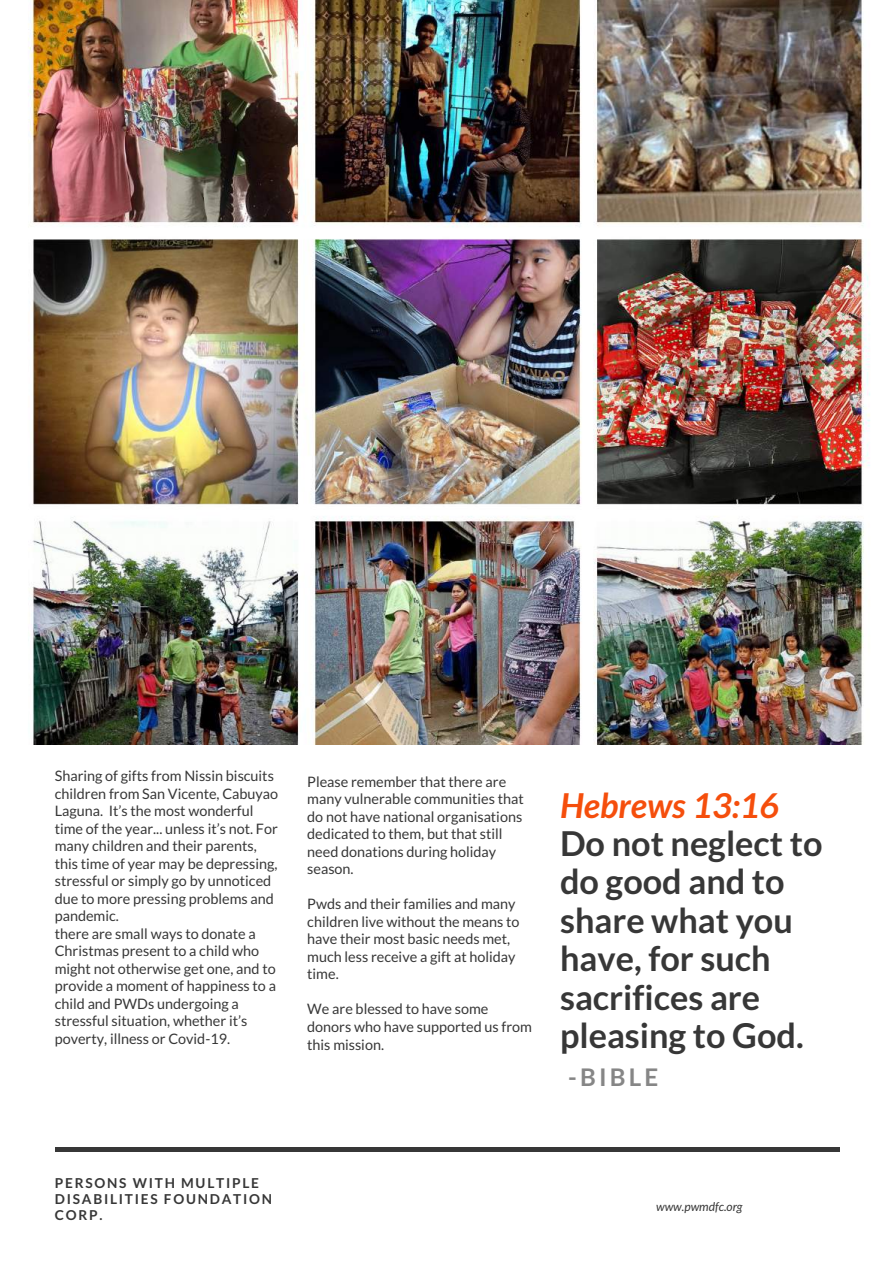
<style>
.page{position:relative;width:894px;height:1264px;background:#fff}
.page>*{position:absolute;margin:0;border:0;box-sizing:border-box;transform-origin:0 0}
.t1{font:700 34.2px/38.4px "Lato";color:#373737}
.t2{font:italic 700 34.2px "Lato";color:#f54e0c}
.t3{font:700 24.3px "Lato";letter-spacing:.13em;color:#868686}
.t4{font:14.4px/17.5px "Lato";color:#373737}
.t5{font:700 13.65px/16.5px "Lato";letter-spacing:.13em;color:#373737}
.t6{font:italic 12.15px "Lato";color:#373737}
</style>
<div class="page">
<img style="left:28px;top:0;width:842px;height:744px">
<div style="left:55px;top:1146px;width:784px;height:5px;background:#373737"></div>
<p class="t4" style="left:55px;top:766px;width:225px">Sharing of gifts from Nissin biscuits children from San Vicente, Cabuyao<br>Laguna. It’s the most wonderful time of the year... unless it’s not. For many children and their parents, this time of year may be depressing, stressful or simply go by unnoticed due to more pressing problems and pandemic.<br>there are small ways to donate a<br>Christmas present to a child who might not otherwise get one, and to provide a moment of happiness to a child and PWDs undergoing a stressful situation, whether it’s poverty, illness or Covid-19.</p>
<p class="t4" style="left:307px;top:772px;width:218px">Please remember that there are many vulnerable communities that do not have national organisations dedicated to them, but that still need donations during holiday season.</p>
<p class="t4" style="left:307px;top:895px;width:214px">Pwds and their families and many children live without the means to have their most basic needs met, much less receive a gift at holiday time.</p>
<p class="t4" style="left:307px;top:1000px;width:226px">We are blessed to have some donors who have supported us from this mission.</p>
<h1 class="t2" style="left:560px;top:784px;width:221px">Hebrews 13:16</h1>
<h1 class="t1" style="left:560px;top:823px;width:264px">Do not neglect to do good and to share what you have, for such sacrifices are pleasing to God.</h1>
<h2 class="t3" style="left:568px;top:1062px;width:92px">-BIBLE</h2>
<p class="t5" style="left:55px;top:1173px;width:219px">PERSONS WITH MULTIPLE<br>DISABILITIES FOUNDATION<br>CORP.</p>
<p class="t6" style="left:656px;top:1198px;width:88px">www.pwmdfc.org</p>
</div>
